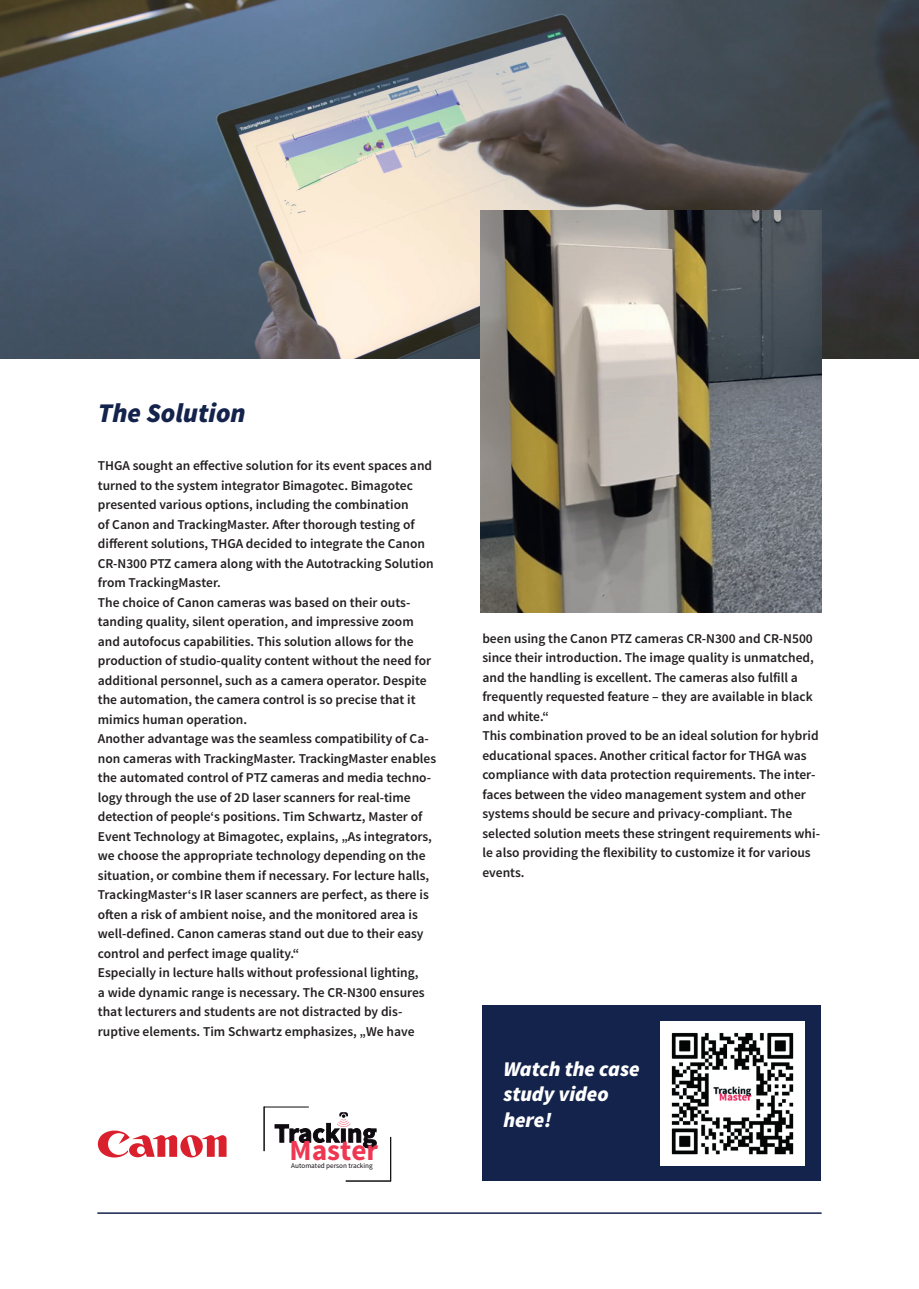
<style>
.page{position:relative;width:919px;height:1289px;background:#fff}
.page>*{position:absolute;margin:0;border:0;box-sizing:border-box;transform-origin:0 0}
.t1{font:700 29.1px "Source Sans Pro";color:#ee3752}
.t2{font:italic 900 27px "Source Sans Pro";color:#13234c}
.t3{font:italic 900 21px/25.5px "Source Sans Pro";color:#fff}
.t4{font:600 13.5px/19.5px "Source Sans Pro";color:#231f20}
.t5{font:7.2px "Source Sans Pro";color:#0f0a10}
</style>
<div class="page">
<img style="left:0;top:0;width:918px;height:358px">
<div style="left:482px;top:1005px;width:338px;height:176px;background:#13234c"></div>
<svg style="left:98px;top:1130px;width:128px;height:27px"></svg>
<hr style="left:264px;top:1106px;width:1px;height:45px;background:#0f0a10">
<hr style="left:264px;top:1106px;width:45px;height:1px;background:#0f0a10">
<svg style="left:275px;top:1112px;width:101px;height:36px"></svg>
<hr style="left:390px;top:1136px;width:1px;height:45px;background:#0f0a10">
<hr style="left:346px;top:1180px;width:45px;height:1px;background:#0f0a10">
<img style="left:481px;top:210px;width:340px;height:402px">
<hr style="left:98px;top:1212px;width:723px;height:1px;background:#13234c">
<img style="left:660px;top:1021px;width:144px;height:144px">
<h2 class="t2" style="left:98px;top:396px;width:149px">The Solution</h2>
<p class="t4" style="left:98px;top:456px;width:340px">THGA sought an effective solution for its event spaces and turned to the system integrator Bimagotec. Bimagotec presented various options, including the combination<br>of Canon and TrackingMaster. After thorough testing of different solutions, THGA decided to integrate the Canon CR-N300 PTZ camera along with the Autotracking Solution from TrackingMaster.<br>The choice of Canon cameras was based on their outs&shy;tanding quality, silent operation, and impressive zoom and autofocus capabilities. This solution allows for the production of studio-quality content without the need for additional personnel, such as a camera operator. Despite the automation, the camera control is so precise that it mimics human operation.<br>Another advantage was the seamless compatibility of Ca&shy;non cameras with TrackingMaster. TrackingMaster enables the automated control of PTZ cameras and media techno&shy;logy through the use of 2D laser scanners for real-time detection of people‘s positions. Tim Schwartz, Master of Event Technology at Bimagotec, explains, „As integrators, we choose the appropriate technology depending on the situation, or combine them if necessary. For lecture halls, TrackingMaster‘s IR laser scanners are perfect, as there is often a risk of ambient noise, and the monitored area is well-defined. Canon cameras stand out due to their easy control and perfect image quality.“<br>Especially in lecture halls without professional lighting,<br>a wide dynamic range is necessary. The CR-N300 ensures that lecturers and students are not distracted by dis&shy;ruptive elements. Tim Schwartz emphasizes, „We have</p>
<h1 class="t1" style="left:289px;top:1131px;width:90px">Master</h1>
<p class="t5" style="left:291px;top:1161px;width:83px">Automated person tracking</p>
<p class="t4" style="left:482px;top:629px;width:339px">been using the Canon PTZ cameras CR-N300 and CR-N500 since their introduction. The image quality is unmatched, and the handling is excellent. The cameras also fulfill a frequently requested feature – they are available in black and white.“<br>This combination proved to be an ideal solution for hybrid educational spaces. Another critical factor for THGA was compliance with data protection requirements. The inter&shy;faces between the video management system and other systems should be secure and privacy-compliant. The selected solution meets these stringent requirements whi&shy;le also providing the flexibility to customize it for various events.</p>
<h3 class="t3" style="left:503px;top:1055px;width:138px">Watch the case study video here!</h3>
</div>
